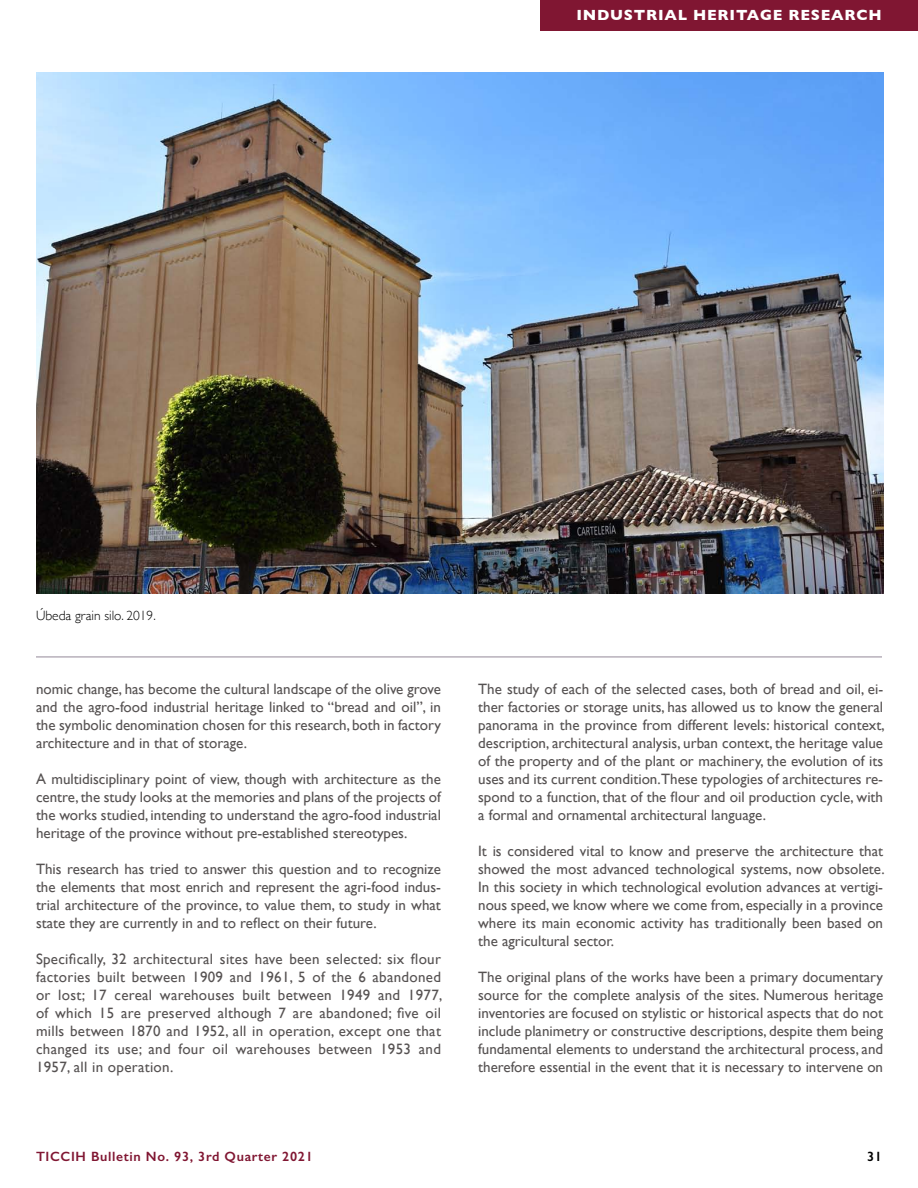
<style>
.page{position:relative;width:918px;height:1188px;background:#fff}
.page>*{position:absolute;margin:0;border:0;box-sizing:border-box;transform-origin:0 0}
.t1{font:15px/18px "Gill Sans";color:#565252;text-align:justify}
.t2{font:700 15px "Gill Sans";letter-spacing:.05em;color:#fff}
.t3{font:600 13.5px "Gill Sans";letter-spacing:.05em;color:#801632}
.t4{font:300 13.5px "Gill Sans";color:#000}
.t5{font:600 13.5px "Gill Sans";color:#000}
</style>
<div class="page">
<img style="left:36px;top:72px;width:847px;height:521px">
<div style="left:540px;top:0;width:378px;height:31px;background:#801632"></div>
<hr style="left:36px;top:656px;width:846px;height:2px;background:#b7b0bb">
<p class="t2" style="left:576px;top:3px;width:307px">INDUSTRIAL HERITAGE RESEARCH</p>
<p class="t4" style="left:36px;top:605px;width:121px">Úbeda grain silo. 2019.</p>
<p class="t1" style="left:36px;top:679px;width:406px">nomic change, has become the cultural landscape of the olive grove and the agro-food industrial heritage linked to “bread and oil”, in the symbolic denomination chosen for this research, both in factory architecture and in that of storage.</p>
<p class="t1" style="left:36px;top:769px;width:407px">A multidisciplinary point of view, though with architecture as the centre, the study looks at the memories and plans of the projects of the works studied, intending to understand the agro-food industrial heritage of the province without pre-established stereotypes.</p>
<p class="t1" style="left:36px;top:859px;width:407px">This research has tried to answer this question and to recognize the elements that most enrich and represent the agri-food indus&shy;trial architecture of the province, to value them, to study in what state they are currently in and to reflect on their future.</p>
<p class="t1" style="left:36px;top:949px;width:408px">Specifically, 32 architectural sites have been selected: six flour factories built between 1909 and 1961, 5 of the 6 abandoned or lost; 17 cereal warehouses built between 1949 and 1977, of which 15 are preserved although 7 are abandoned; five oil mills between 1870 and 1952, all in operation, except one that changed its use; and four oil warehouses between 1953 and 1957, all in operation.</p>
<p class="t1" style="left:478px;top:679px;width:408px">The study of each of the selected cases, both of bread and oil, ei&shy;ther factories or storage units, has allowed us to know the general panorama in the province from different levels: historical context, description, architectural analysis, urban context, the heritage value of the property and of the plant or machinery, the evolution of its uses and its current condition.These typologies of architectures re&shy;spond to a function, that of the flour and oil production cycle, with a formal and ornamental architectural language.</p>
<p class="t1" style="left:478px;top:841px;width:408px">It is considered vital to know and preserve the architecture that showed the most advanced technological systems, now obsolete.<br>In this society in which technological evolution advances at vertigi&shy;nous speed, we know where we come from, especially in a province where its main economic activity has traditionally been based on the agricultural sector.</p>
<p class="t1" style="left:478px;top:967px;width:407px">The original plans of the works have been a primary documentary source for the complete analysis of the sites. Numerous heritage inventories are focused on stylistic or historical aspects that do not include planimetry or constructive descriptions, despite them being fundamental elements to understand the architectural process, and therefore essential in the event that it is necessary to intervene on</p>
<p class="t3" style="left:36px;top:1148px;width:278px">TICCIH Bulletin No. 93, 3rd Quarter 2021</p>
<p class="t5" style="left:867px;top:1148px;width:16px">31</p>
</div>
